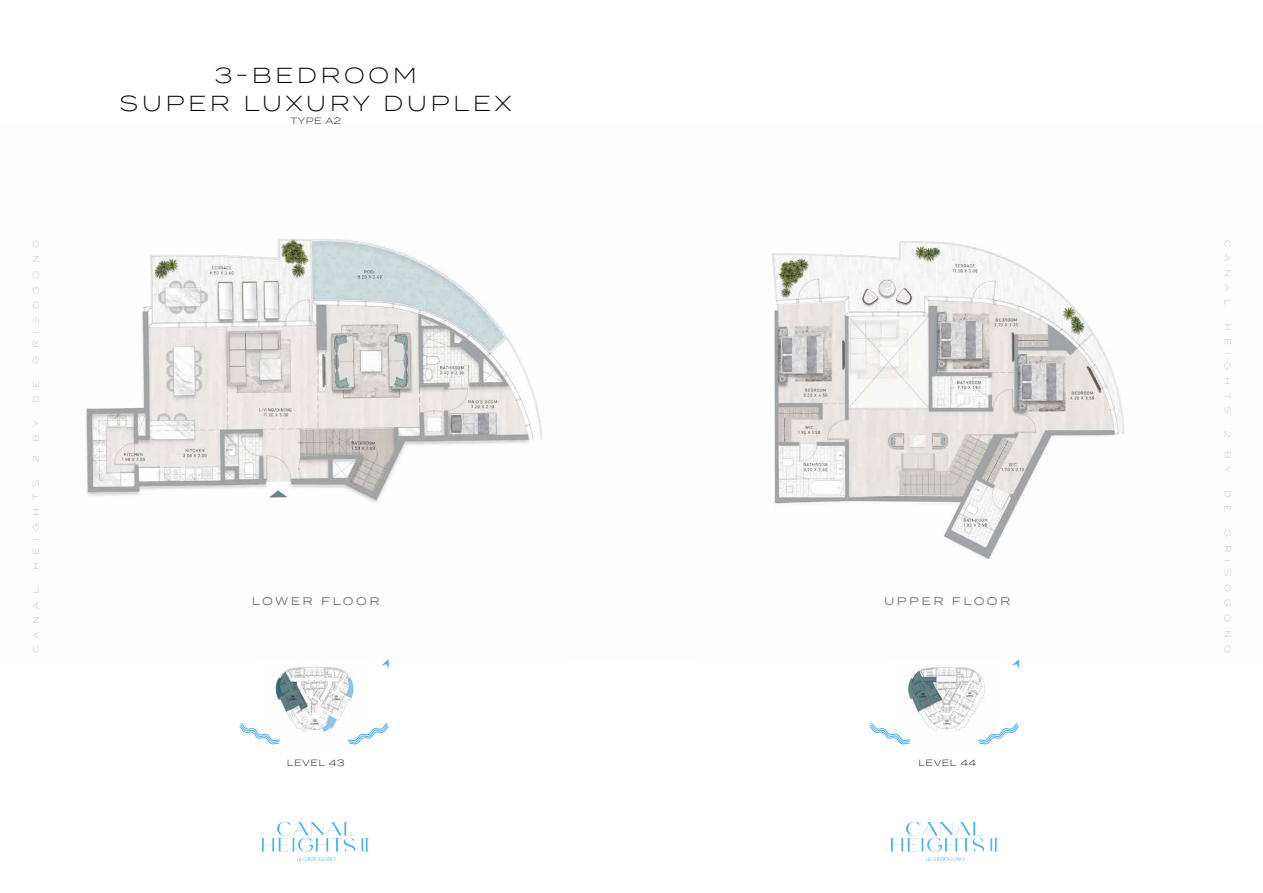
<style>
.page{position:relative;width:1263px;height:893px;background:#fff}
.page>*{position:absolute;margin:0;border:0;box-sizing:border-box;transform-origin:0 0}
.t1{font:300 21.75px/28px "Termina";letter-spacing:.15em;color:#000;text-align:center}
.t2{font:11.02px "Termina";letter-spacing:.22em;color:#6d6e71}
.t3{font:300 9px "Termina";letter-spacing:.05em;color:#000}
.t4{font:300 8.25px "Termina";letter-spacing:.89em;color:#bcbec0}
</style>
<div class="page">
<svg style="left:381px;top:659px;width:8px;height:10px"></svg>
<svg style="left:368px;top:723px;width:21px;height:16px"></svg>
<svg style="left:239px;top:723px;width:25px;height:16px"></svg>
<svg style="left:1012px;top:659px;width:7px;height:10px"></svg>
<svg style="left:999px;top:723px;width:20px;height:16px"></svg>
<svg style="left:869px;top:723px;width:26px;height:16px"></svg>
<img style="left:85px;top:238px;width:458px;height:265px">
<img style="left:771px;top:241px;width:354px;height:318px">
<img style="left:264px;top:666px;width:104px;height:79px">
<img style="left:895px;top:667px;width:104px;height:78px">
<svg style="left:262px;top:821px;width:107px;height:40px"></svg>
<svg style="left:891px;top:821px;width:107px;height:40px"></svg>
<p class="t4" style="left:30px;top:364px;width:125px;rotate:-90deg">GRISOGONO</p>
<p class="t4" style="left:30px;top:403px;width:24px;rotate:-90deg">D E</p>
<p class="t4" style="left:30px;top:442px;width:23px;rotate:-90deg">B Y</p>
<p class="t4" style="left:30px;top:462px;width:8px;rotate:-90deg">2</p>
<p class="t4" style="left:30px;top:570px;width:92px;rotate:-90deg">HEIGHTS</p>
<p class="t4" style="left:30px;top:653px;width:67px;rotate:-90deg">CANAL</p>
<h1 class="t1" style="left:120px;top:60px;width:394px">3-BEDROOM<br>SUPER LUXURY DUPLEX</h1>
<p class="t3" style="left:290px;top:115px;width:52px">TYPE A2</p>
<h2 class="t2" style="left:252px;top:593px;width:129px">LOWER FLOOR</h2>
<h2 class="t2" style="left:884px;top:593px;width:128px">UPPER FLOOR</h2>
<p class="t3" style="left:287px;top:757px;width:59px">LEVEL 43</p>
<p class="t3" style="left:918px;top:757px;width:59px">LEVEL 44</p>
<p class="t4" style="left:1233px;top:240px;width:67px;rotate:90deg">CANAL</p>
<p class="t4" style="left:1233px;top:322px;width:92px;rotate:90deg">HEIGHTS</p>
<p class="t4" style="left:1233px;top:431px;width:8px;rotate:90deg">2</p>
<p class="t4" style="left:1233px;top:451px;width:23px;rotate:90deg">B Y</p>
<p class="t4" style="left:1233px;top:490px;width:24px;rotate:90deg">D E</p>
<p class="t4" style="left:1233px;top:529px;width:125px;rotate:90deg">GRISOGONO</p>
</div>
